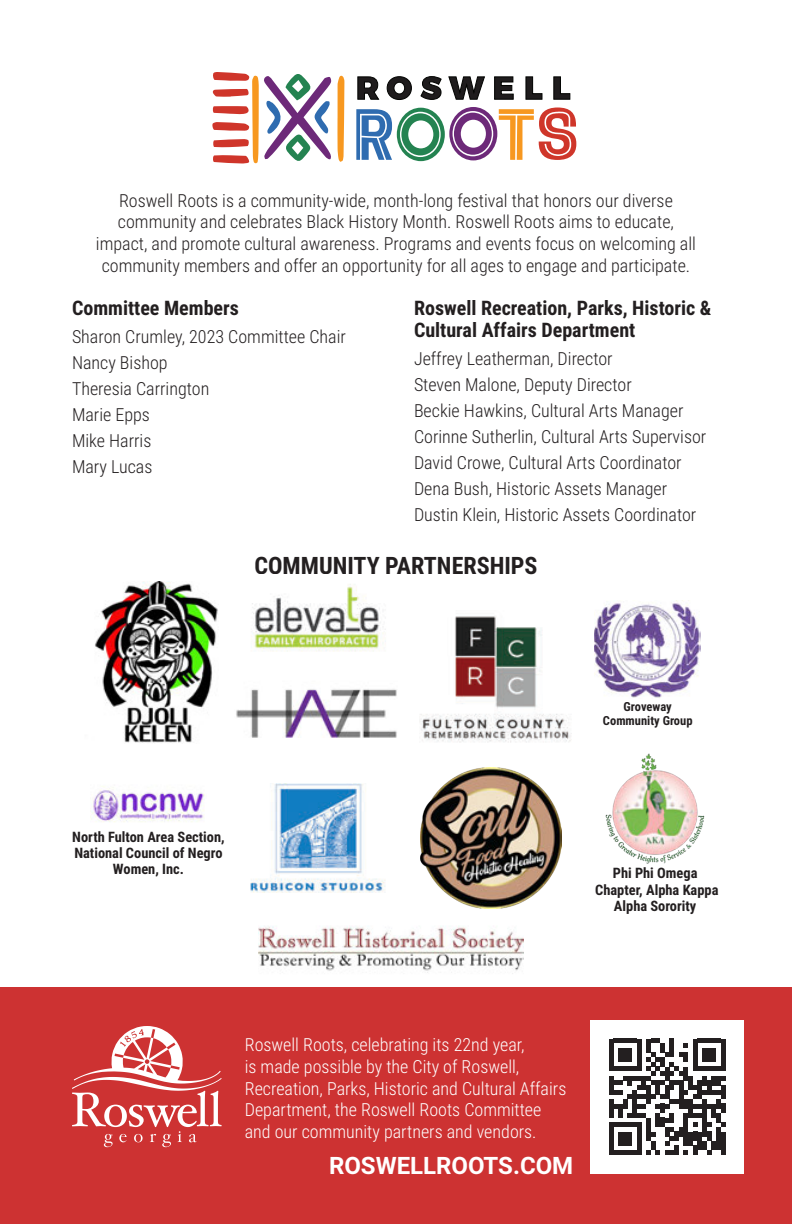
<style>
.page{position:relative;width:792px;height:1224px;background:#fff}
.page>*{position:absolute;margin:0;border:0;box-sizing:border-box;transform-origin:0 0}
.t1{font:700 24px "Roboto Condensed";color:#231f20}
.t2{font:700 24px "Roboto";color:#fff}
.t3{font:700 20px/22px "Roboto Condensed";color:#231f20}
.t4{font:300 18px/26px "Roboto Condensed";color:#231f20}
.t5{font:300 18px/21.6px "Roboto Condensed";color:#fff}
.t6{font:700 14.4px/16.2px "Roboto Condensed";color:#231f20;text-align:center}
.t7{font:700 12.6px/14px "Roboto Condensed";color:#231f20;text-align:center}
</style>
<div class="page">
<div style="left:0;top:988px;width:792px;height:236px;background:#cd3232"></div>
<img style="left:420px;top:616px;width:152px;height:127px">
<img style="left:250px;top:783px;width:136px;height:110px">
<img style="left:90px;top:786px;width:115px;height:36px">
<svg style="left:72px;top:1026px;width:150px;height:121px"></svg>
<img style="left:595px;top:601px;width:106px;height:97px">
<img style="left:95px;top:582px;width:123px;height:161px">
<img style="left:236px;top:689px;width:161px;height:49px">
<img style="left:251px;top:584px;width:135px;height:68px">
<img style="left:258px;top:926px;width:266px;height:48px">
<img style="left:420px;top:767px;width:142px;height:142px">
<div style="left:590px;top:1020px;width:154px;height:154px;background:#fff"></div>
<svg style="left:609px;top:1039px;width:116px;height:116px"></svg>
<img style="left:605px;top:753px;width:100px;height:110px">
<svg style="left:357px;top:76px;width:23px;height:24px"></svg>
<svg style="left:386px;top:76px;width:26px;height:24px"></svg>
<svg style="left:420px;top:76px;width:65px;height:24px"></svg>
<svg style="left:494px;top:76px;width:20px;height:24px"></svg>
<svg style="left:525px;top:76px;width:18px;height:24px"></svg>
<svg style="left:553px;top:76px;width:18px;height:24px"></svg>
<svg style="left:212px;top:72px;width:132px;height:91px"></svg>
<svg style="left:356px;top:107px;width:220px;height:54px"></svg>
<p class="t4" style="left:96px;top:189px;width:602px;line-height:21.6px;text-align:center">Roswell Roots is a community-wide, month-long festival that honors our diverse community and celebrates Black History Month. Roswell Roots aims to educate, impact, and promote cultural awareness. Programs and events focus on welcoming all community members and offer an opportunity for all ages to engage and participate.</p>
<p class="t3" style="left:72px;top:296px;width:168px">Committee Members</p>
<p class="t4" style="left:72px;top:323px;width:275px">Sharon Crumley, 2023 Committee Chair<br>Nancy Bishop<br>Theresia Carrington<br>Marie Epps<br>Mike Harris<br>Mary Lucas</p>
<p class="t3" style="left:414px;top:296px;width:299px">Roswell Recreation, Parks, Historic &amp;<br>Cultural Affairs Department</p>
<p class="t4" style="left:414px;top:345px;width:294px">Jeffrey Leatherman, Director<br>Steven Malone, Deputy Director<br>Beckie Hawkins, Cultural Arts Manager Corinne Sutherlin, Cultural Arts Supervisor David Crowe, Cultural Arts Coordinator Dena Bush, Historic Assets Manager Dustin Klein, Historic Assets Coordinator</p>
<h1 class="t1" style="left:254px;top:549px;width:285px">COMMUNITY PARTNERSHIPS</h1>
<p class="t6" style="left:72px;top:828px;width:154px">North Fulton Area Section,<br>National Council of Negro<br>Women, Inc.</p>
<p class="t7" style="left:603px;top:699px;width:91px">Groveway<br>Community Group</p>
<p class="t6" style="left:595px;top:865px;width:125px">Phi Phi Omega<br>Chapter, Alpha Kappa<br>Alpha Sorority</p>
<p class="t5" style="left:245px;top:1034px;width:323px">Roswell Roots, celebrating its 22nd year,<br>is made possible by the City of Roswell, Recreation, Parks, Historic and Cultural Affairs Department, the Roswell Roots Committee and our community partners and vendors.</p>
<h1 class="t2" style="left:329px;top:1149px;width:246px">ROSWELLROOTS.COM</h1>
</div>
